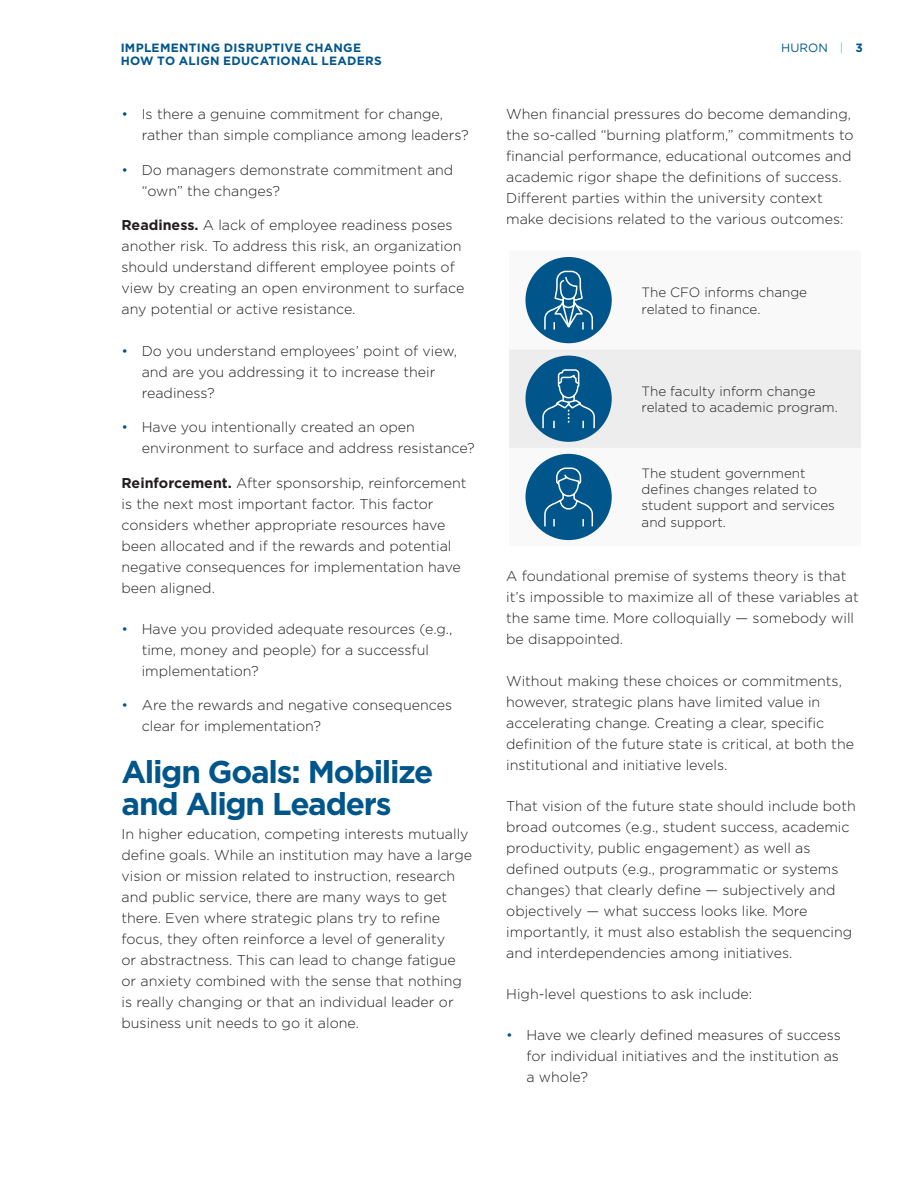
<style>
.page{position:relative;width:918px;height:1188px;background:#fff}
.page>*{position:absolute;margin:0;border:0;box-sizing:border-box;transform-origin:0 0}
.Blue_Headers{font:700 31.5px/31.5px "Gotham";letter-spacing:-.04em;color:#00568a}
.Body{font:300 14.25px/21px "Gotham";color:#231f20}
.Table_Body{font:300 13.5px/16.2px "Gotham";color:#231f20}
.t1{font:700 12px/13.5px "Gotham";letter-spacing:.02em;color:#00568a}
.t2{font:12px "Gotham";color:#00568a}
.s1{color:#67c5ef}
.s2{font-weight:700}
.s3{color:#00568a}
</style>
<div class="page">
<div style="left:525px;top:257px;width:87px;height:86px;background:#00568a;border-radius:50%"></div>
<svg style="left:544px;top:270px;width:50px;height:60px"></svg>
<svg style="left:509px;top:350px;width:352px;height:98px"></svg>
<div style="left:525px;top:454px;width:87px;height:86px;background:#00568a;border-radius:50%"></div>
<svg style="left:544px;top:467px;width:50px;height:60px"></svg>
<p class="t1" style="left:121px;top:41px;width:263px">IMPLEMENTING DISRUPTIVE CHANGE<br>HOW TO ALIGN EDUCATIONAL LEADERS</p>
<p class="t2" style="left:781px;top:40px;width:83px">HURON <span class="s1">|</span> <span class="s2">3</span></p>
<p class="Body" style="left:142px;top:103px;width:329px;text-indent:-20px"><span class="s3">•</span> Is there a genuine commitment for change, rather than simple compliance among leaders?</p>
<p class="Body" style="left:142px;top:159px;width:313px;text-indent:-20px"><span class="s3">•</span> Do managers demonstrate commitment and “own” the changes?</p>
<p class="Body" style="left:122px;top:214px;width:344px"><span class="s2">Readiness.</span> A lack of employee readiness poses another risk. To address this risk, an organization should understand different employee points of view by creating an open environment to surface any potential or active resistance.</p>
<p class="Body" style="left:142px;top:340px;width:317px;text-indent:-20px"><span class="s3">•</span> Do you understand employees’ point of view, and are you addressing it to increase their readiness?</p>
<p class="Body" style="left:142px;top:416px;width:335px;text-indent:-20px"><span class="s3">•</span> Have you intentionally created an open environment to surface and address resistance?</p>
<p class="Body" style="left:122px;top:472px;width:346px"><span class="s2">Reinforcement.</span> After sponsorship, reinforcement is the next most important factor. This factor considers whether appropriate resources have been allocated and if the rewards and potential negative consequences for implementation have been aligned.</p>
<p class="Body" style="left:142px;top:618px;width:312px;text-indent:-20px"><span class="s3">•</span> Have you provided adequate resources (e.g., time, money and people) for a successful implementation?</p>
<p class="Body" style="left:142px;top:694px;width:312px;text-indent:-20px"><span class="s3">•</span> Are the rewards and negative consequences clear for implementation?</p>
<p class="Blue_Headers" style="left:122px;top:756px;width:314px">Align Goals: Mobilize and Align Leaders</p>
<p class="Body" style="left:122px;top:823px;width:352px">In higher education, competing interests mutually define goals. While an institution may have a large vision or mission related to instruction, research and public service, there are many ways to get there. Even where strategic plans try to refine focus, they often reinforce a level of generality<br>or abstractness. This can lead to change fatigue or anxiety combined with the sense that nothing is really changing or that an individual leader or business unit needs to go it alone.</p>
<p class="Body" style="left:506px;top:103px;width:349px">When financial pressures do become demanding, the so-called “burning platform,” commitments to financial performance, educational outcomes and academic rigor shape the definitions of success.<br>Different parties within the university context make decisions related to the various outcomes:</p>
<p class="Table_Body" style="left:642px;top:284px;width:167px">The CFO informs change related to finance.</p>
<p class="Table_Body" style="left:642px;top:383px;width:198px">The faculty inform change related to academic program.</p>
<p class="Table_Body" style="left:642px;top:465px;width:195px">The student government defines changes related to student support and services and support.</p>
<p class="Body" style="left:506px;top:565px;width:354px">A foundational premise of systems theory is that it’s impossible to maximize all of these variables at the same time. More colloquially — somebody will be disappointed.</p>
<p class="Body" style="left:506px;top:670px;width:349px">Without making these choices or commitments, however, strategic plans have limited value in accelerating change. Creating a clear, specific definition of the future state is critical, at both the institutional and initiative levels.</p>
<p class="Body" style="left:506px;top:795px;width:351px">That vision of the future state should include both broad outcomes (e.g., student success, academic productivity, public engagement) as well as defined outputs (e.g., programmatic or systems changes) that clearly define — subjectively and objectively — what success looks like. More importantly, it must also establish the sequencing and interdependencies among initiatives.</p>
<p class="Body" style="left:506px;top:983px;width:247px">High-level questions to ask include:</p>
<p class="Body" style="left:526px;top:1024px;width:316px;text-indent:-20px"><span class="s3">•</span> Have we clearly defined measures of success for individual initiatives and the institution as a whole?</p>
</div>
